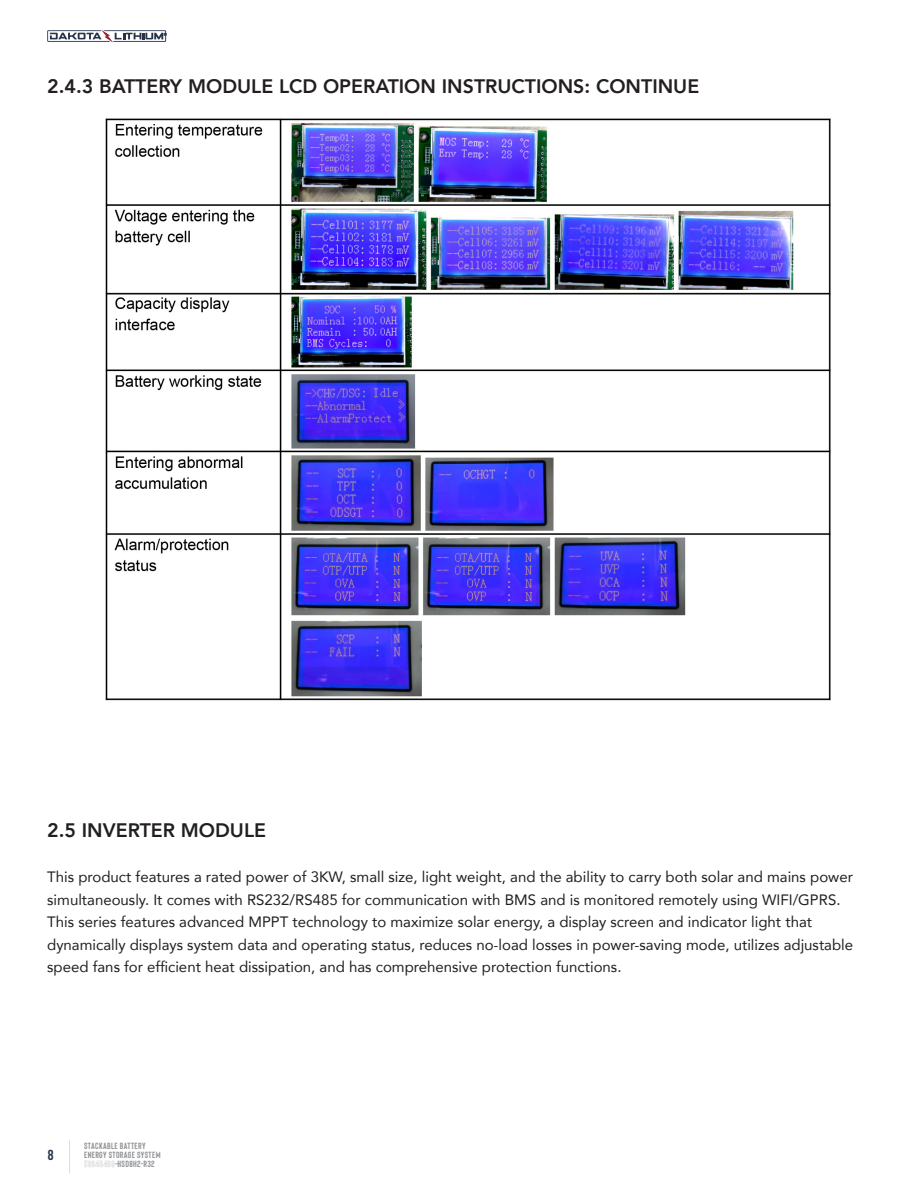
<style>
.page{position:relative;width:918px;height:1188px;background:#fff}
.page>*{position:absolute;margin:0;border:0;box-sizing:border-box;transform-origin:0 0}
.t1{font:800 19.5px "Avenir";color:#231f20}
.t2{font:15px/22.5px "Avenir";color:#231f20}
.t3{font:700 14.55px "Bebas Neue";color:#27334a}
.t4{font:700 9px/9px "Bison";letter-spacing:.04em;color:#939598}
.s1{font-family:"Bison Thick Outline";font-weight:400;color:#231f20}
</style>
<div class="page">
<hr style="left:69px;top:1140px;width:1px;height:34px;background:#dcdddf">
<svg style="left:47px;top:30px;width:120px;height:13px"></svg>
<img style="left:105px;top:118px;width:726px;height:583px">
<p class="t1" style="left:47px;top:71px;width:654px">2.4.3 BATTERY MODULE LCD OPERATION INSTRUCTIONS: CONTINUE</p>
<p class="t1" style="left:47px;top:815px;width:220px">2.5 INVERTER MODULE</p>
<p class="t2" style="left:47px;top:865px;width:807px">This product features a rated power of 3KW, small size, light weight, and the ability to carry both solar and mains power simultaneously. It comes with RS232/RS485 for communication with BMS and is monitored remotely using WIFI/GPRS.</p>
<p class="t2" style="left:47px;top:910px;width:807px">This series features advanced MPPT technology to maximize solar energy, a display screen and indicator light that dynamically displays system data and operating status, reduces no-load losses in power-saving mode, utilizes adjustable speed fans for efficient heat dissipation, and has comprehensive protection functions.</p>
<p class="t3" style="left:48px;top:1147px;width:7px">8</p>
<p class="t4" style="left:84px;top:1141px;width:78px">STACKABLE BATTERY<br>ENERGY STORAGE SYSTEM<br><span class="s1">ESS48400</span>-HSD8H2-R32</p>
</div>
